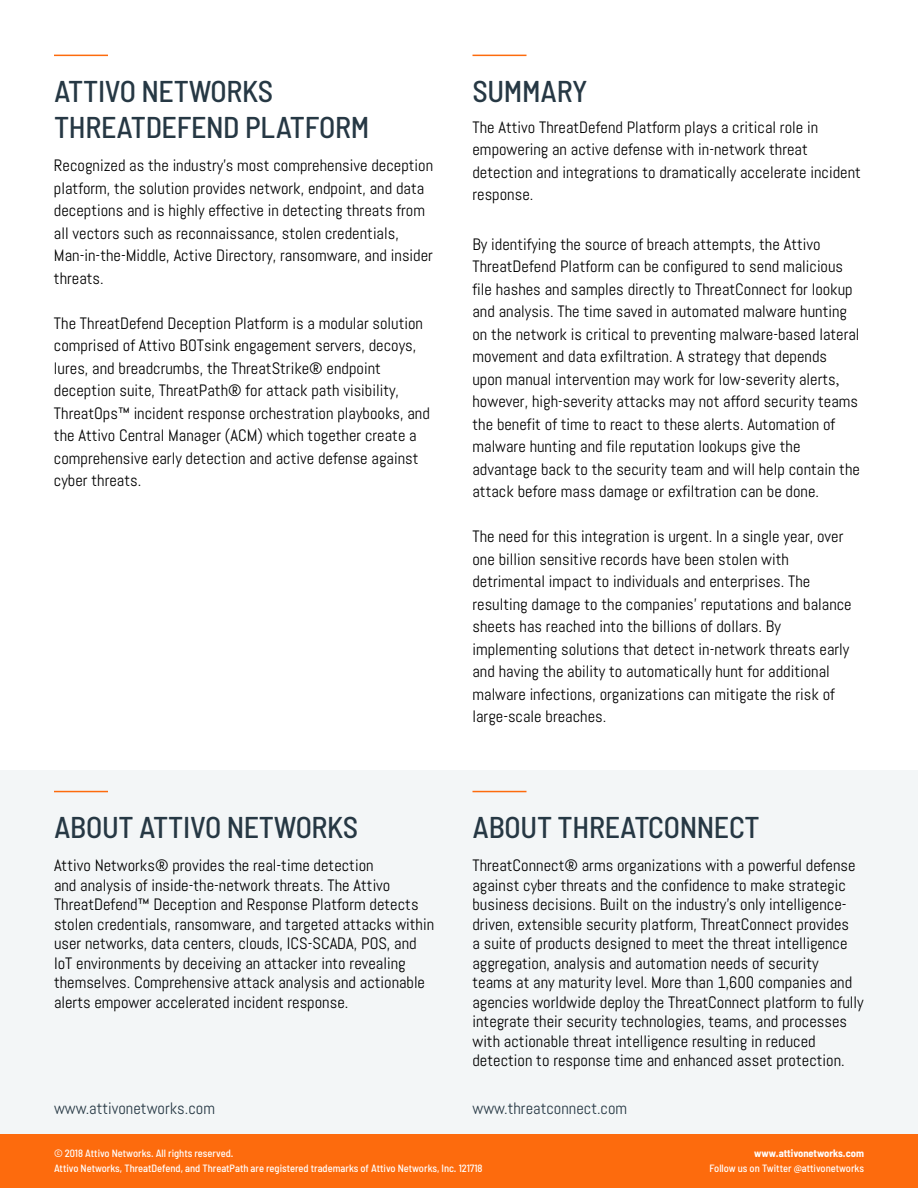
<style>
.page{position:relative;width:918px;height:1188px;background:#fff}
.page>*{position:absolute;margin:0;border:0;box-sizing:border-box;transform-origin:0 0}
.Body_Content{font:500 semi-condensed 30px/36px "Barlow";letter-spacing:-.01em;color:#263844}
.Section_Title{font:500 semi-condensed 30px "Barlow";letter-spacing:-.01em;color:#263844}
.Body_Content-2{font:16.5px/22.5px "Abel";color:#000}
.Body_Content-3{font:16.5px "Abel";color:#263844}
.t1{font:500 semi-condensed 10.5px/15px "Barlow";color:#fff}
.t2{font:700 semi-condensed 10.5px "Barlow";color:#fff}
.s1{font-family:"Adobe Devanagari"}
</style>
<div class="page">
<div style="left:0;top:1134px;width:918px;height:54px;background:#fd6b0d"></div>
<hr style="left:54px;top:55px;width:54px;height:1px;background:#fd6b0d">
<hr style="left:472px;top:55px;width:54px;height:1px;background:#fd6b0d">
<div style="left:0;top:770px;width:918px;height:364px;background:#f3f6f7"></div>
<hr style="left:54px;top:791px;width:54px;height:1px;background:#fd6b0d">
<hr style="left:472px;top:791px;width:54px;height:1px;background:#fd6b0d">
<p class="Body_Content" style="left:54px;top:72px;width:317px">ATTIVO NETWORKS<br>THREATDEFEND PLATFORM</p>
<p class="Body_Content-2" style="left:54px;top:154px;width:381px">Recognized as the industry’s most comprehensive deception platform, the solution provides network, endpoint, and data deceptions and is highly effective in detecting threats from all vectors such as reconnaissance, stolen credentials, Man-in-the-Middle, Active Directory, ransomware, and insider threats.</p>
<p class="Body_Content-2" style="left:54px;top:312px;width:377px">The ThreatDefend Deception Platform is a modular solution comprised of Attivo BOTsink engagement servers, decoys, lures, and breadcrumbs, the ThreatStrike® endpoint deception suite, ThreatPath® for attack path visibility, ThreatOps™ incident response orchestration playbooks, and the Attivo Central Manager (ACM) which together create a comprehensive early detection and active defense against cyber threats.</p>
<p class="Section_Title" style="left:54px;top:809px;width:306px">ABOUT ATTIVO NETWORKS</p>
<p class="Body_Content-2" style="left:54px;top:856px;width:382px;line-height:19.5px">Attivo Networks® provides the real-time detection<br>and analysis of inside-the-network threats. The Attivo ThreatDefend™ Deception and Response Platform detects stolen credentials, ransomware, and targeted attacks within user networks, data centers, clouds, ICS-SCADA, POS, and IoT environments by deceiving an attacker into revealing themselves. Comprehensive attack analysis and actionable alerts empower accelerated incident response.</p>
<p class="Body_Content-3" style="left:54px;top:1098px;width:163px">www.attivonetworks.com</p>
<p class="Body_Content" style="left:472px;top:72px;width:116px">SUMMARY</p>
<p class="Body_Content-2" style="left:472px;top:116px;width:390px">The Attivo ThreatDefend Platform plays a critical role in empowering an active defense with in-network threat detection and integrations to dramatically accelerate incident response.</p>
<p class="Body_Content-2" style="left:472px;top:233px;width:389px">By identifying the source of breach attempts, the Attivo ThreatDefend Platform can be configured to send malicious file hashes and samples directly to ThreatConnect for lookup and analysis. The time saved in automated malware hunting on the network is critical to preventing malware-based lateral movement and data exfiltration. A strategy that depends upon manual intervention may work for low-severity alerts<span class="s1">, </span>however, high-severity attacks may not afford security teams the benefit of time to react to these alerts. Automation of malware hunting and file reputation lookups give the advantage back to the security team and will help contain the attack before mass damage or exfiltration can be done.</p>
<p class="Body_Content-2" style="left:472px;top:525px;width:381px">The need for this integration is urgent. In a single year, over one billion sensitive records have been stolen with detrimental impact to individuals and enterprises. The resulting damage to the companies’ reputations and balance sheets has reached into the billions of dollars. By implementing solutions that detect in-network threats early and having the ability to automatically hunt for additional malware infections, organizations can mitigate the risk of large-scale breaches.</p>
<p class="Section_Title" style="left:472px;top:809px;width:289px">ABOUT THREATCONNECT</p>
<p class="Body_Content-2" style="left:472px;top:856px;width:393px;line-height:19.5px">ThreatConnect® arms organizations with a powerful defense against cyber threats and the confidence to make strategic business decisions. Built on the industry’s only intelligence&shy;driven, extensible security platform, ThreatConnect provides<br>a suite of products designed to meet the threat intelligence aggregation, analysis and automation needs of security<br>teams at any maturity level. More than 1,600 companies and agencies worldwide deploy the ThreatConnect platform to fully integrate their security technologies, teams, and processes with actionable threat intelligence resulting in reduced detection to response time and enhanced asset protection.</p>
<p class="Body_Content-3" style="left:472px;top:1098px;width:156px">www.threatconnect.com</p>
<p class="t1" style="left:54px;top:1146px;width:430px">© 2018 Attivo Networks. All rights reserved.<br>Attivo Networks, ThreatDefend, and ThreatPath are registered trademarks of Attivo Networks, Inc. 121718</p>
<p class="t2" style="left:754px;top:1147px;width:111px">www.attivonetworks.com</p>
<p class="t1" style="left:710px;top:1161px;width:156px">Follow us on Twitter @attivonetworks</p>
</div>
